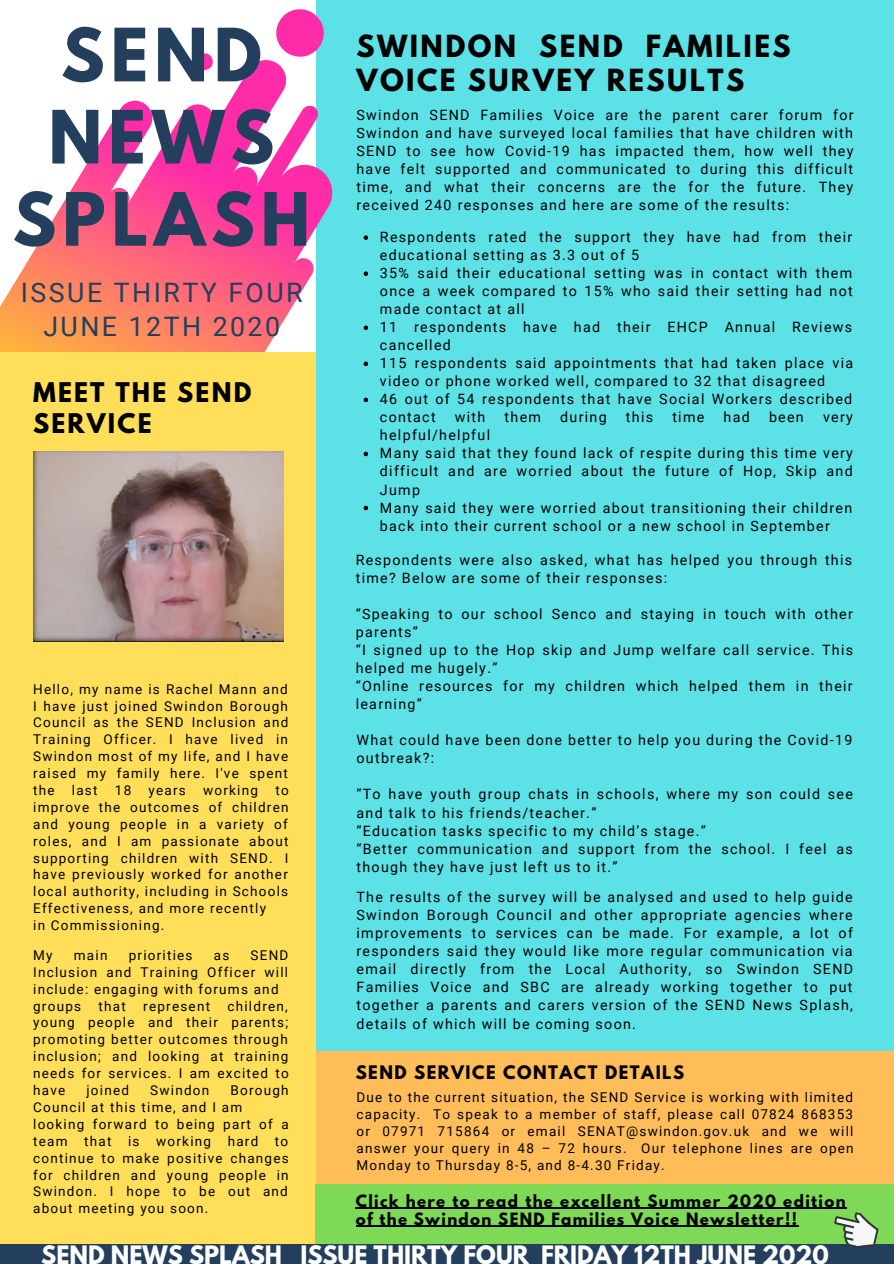
<style>
.page{position:relative;width:894px;height:1264px;background:#fff}
.page>*{position:absolute;margin:0;border:0;box-sizing:border-box;transform-origin:0 0}
.t1{font:700 65.1px/82.1px "League Spartan";letter-spacing:.09em;color:#243f5d;text-align:center}
.t2{font:700 27px/33.8px "League Spartan";letter-spacing:.09em;color:#000}
.t3{font:26.85px/33.6px "Roboto";letter-spacing:.09em;color:#243f5d;text-align:center}
.t4{font:700 24px/30.5px "League Spartan";letter-spacing:.09em;color:#000}
.t5{font:700 22.5px "League Spartan";color:#fff}
.t6{font:700 16.5px "League Spartan";letter-spacing:.09em;color:#000}
.t7{font:700 15px/18px "League Spartan";letter-spacing:.09em;color:#000}
.t8{font:14.25px/18px "Roboto";letter-spacing:.09em;color:#000}
.t9{font:13.5px/17px "Roboto";letter-spacing:.09em;color:#000;text-align:justify}
</style>
<div class="page">
<div style="left:0;top:1243px;width:893px;height:20px;background:#243f5d"></div>
<div style="left:316px;top:1px;width:577px;height:1059px;background:#5ce1e6"></div>
<svg style="left:0;top:0;width:428px;height:751px"></svg>
<div style="left:0;top:352px;width:315px;height:891px;background:#ffde59"></div>
<div style="left:316px;top:1051px;width:577px;height:133px;background:#ffbd59"></div>
<div style="left:316px;top:1183px;width:577px;height:60px;background:#7ed957"></div>
<hr style="left:355px;top:1207px;width:491px;height:1px;background:#000">
<hr style="left:355px;top:1225px;width:443px;height:1px;background:#000">
<svg style="left:363px;top:235px;width:5px;height:5px"></svg>
<svg style="left:363px;top:271px;width:5px;height:5px"></svg>
<svg style="left:363px;top:325px;width:5px;height:5px"></svg>
<svg style="left:363px;top:361px;width:5px;height:5px"></svg>
<svg style="left:363px;top:397px;width:5px;height:5px"></svg>
<svg style="left:363px;top:451px;width:5px;height:5px"></svg>
<svg style="left:363px;top:506px;width:5px;height:4px"></svg>
<svg style="left:829px;top:1207px;width:52px;height:41px"></svg>
<img style="left:33px;top:452px;width:250px;height:189px">
<h1 class="t1" style="left:13px;top:22px;width:299px">SEND<br>NEWS<br>SPLASH</h1>
<h3 class="t3" style="left:21px;top:276px;width:283px">ISSUE THIRTY FOUR<br>JUNE 12TH 2020</h3>
<h3 class="t4" style="left:33px;top:380px;width:220px">MEET THE SEND<br>SERVICE</h3>
<p class="t9" style="left:33px;top:680px;width:257px">Hello, my name is Rachel Mann and I have just joined Swindon Borough Council as the SEND Inclusion and Training Officer. I have lived in Swindon most of my life, and I have raised my family here. I've spent the</p>
<p class="t9" style="left:72px;top:782px;width:27px">last</p>
<p class="t9" style="left:115px;top:782px;width:18px">18</p>
<p class="t9" style="left:148px;top:782px;width:39px">years</p>
<p class="t9" style="left:203px;top:782px;width:56px">working</p>
<p class="t9" style="left:33px;top:782px;width:257px;text-align:left;text-indent:242px">to improve the outcomes of children and young people in a variety of roles, and I am passionate about supporting children with SEND. I have previously worked for another local authority, including in Schools<br>Effectiveness, and more recently<br>in Commissioning.</p>
<p class="t9" style="left:33px;top:946px;width:257px;text-align:left;text-indent:217px">SEND<br>Inclusion and Training Officer will include: engaging with forums and groups</p>
<p class="t9" style="left:33px;top:946px;width:21px">My</p>
<p class="t9" style="left:74px;top:946px;width:35px">main</p>
<p class="t9" style="left:129px;top:946px;width:65px">priorities</p>
<p class="t9" style="left:214px;top:946px;width:17px">as</p>
<p class="t9" style="left:33px;top:997px;width:257px;text-indent:194px">children, young people and their parents; promoting better outcomes through inclusion; and looking at training needs for services. I am excited to have</p>
<p class="t9" style="left:98px;top:997px;width:29px">that</p>
<p class="t9" style="left:143px;top:997px;width:68px">represent</p>
<p class="t9" style="left:33px;top:1081px;width:257px;text-align:left;text-indent:197px">Borough<br>Council at this time, and I am looking forward to being part of a team that is working hard to continue to make positive changes for children and young people in<br>Swindon. I hope to be out and about meeting you soon.</p>
<p class="t9" style="left:86px;top:1081px;width:44px">joined</p>
<p class="t9" style="left:150px;top:1081px;width:60px">Swindon</p>
<h2 class="t2" style="left:356px;top:32px;width:435px">SWINDON SEND FAMILIES<br>VOICE SURVEY RESULTS</h2>
<p class="t8" style="left:356px;top:106px;width:498px;text-align:justify">Swindon SEND Families Voice are the parent carer forum for Swindon and have surveyed local families that have children with SEND to see how Covid-19 has impacted them, how well they have felt supported and communicated to during this difficult time, and what their concerns are the for the future. They received 240 responses and here are some of the results:</p>
<p class="t8" style="left:380px;top:228px;width:474px">Respondents rated the support they have had from their educational setting as 3.3 out of 5<br>35% said their educational setting was in contact with them once a week compared to 15% who said their setting had not made contact at all<br>11 respondents have had their EHCP Annual Reviews cancelled<br>115 respondents said appointments that had taken place via video or phone worked well, compared to 32 that disagreed<br>46 out of 54 respondents that have Social Workers described contact</p>
<p class="t8" style="left:455px;top:408px;width:32px">with</p>
<p class="t8" style="left:504px;top:408px;width:38px">them</p>
<p class="t8" style="left:560px;top:408px;width:48px">during</p>
<p class="t8" style="left:625px;top:408px;width:29px">this</p>
<p class="t8" style="left:672px;top:408px;width:33px">time</p>
<p class="t8" style="left:723px;top:408px;width:28px">had</p>
<p class="t8" style="left:768px;top:408px;width:36px">been</p>
<p class="t8" style="left:822px;top:408px;width:31px">very</p>
<p class="t8" style="left:380px;top:426px;width:474px">helpful/helpful<br>Many said that they found lack of respite during this time very difficult and are worried about the future of Hop, Skip and Jump<br>Many said they were worried about transitioning their children back into their current school or a new school in September</p>
<p class="t8" style="left:355px;top:551px;width:498px">Respondents were also asked, what has helped you through this time? Below are some of their responses:</p>
<p class="t8" style="left:355px;top:605px;width:498px">“Speaking to our school Senco and staying in touch with other parents”<br>“I signed up to the Hop skip and Jump welfare call service. This helped me hugely.”<br>“Online resources for my children which helped them in their learning”</p>
<p class="t8" style="left:356px;top:731px;width:497px">What could have been done better to help you during the Covid-19 outbreak?:</p>
<p class="t8" style="left:356px;top:785px;width:498px">“To have youth group chats in schools, where my son could see and talk to his friends/teacher.”<br>“Education tasks specific to my child’s stage.”<br>“Better communication and support from the school. I feel as though they have just left us to it.”</p>
<p class="t8" style="left:356px;top:888px;width:498px;text-align:justify">The results of the survey will be analysed and used to help guide Swindon Borough Council and other appropriate agencies where improvements to services can be made. For example, a lot of responders said they would like more regular communication via email directly from the Local Authority, so Swindon SEND Families Voice and SBC are already working together to put together a parents and carers version of the SEND News Splash, details of which will be coming soon.</p>
<p class="t6" style="left:355px;top:1064px;width:330px">SEND SERVICE CONTACT DETAILS</p>
<p class="t9" style="left:356px;top:1089px;width:498px">Due to the current situation, the SEND Service is working with limited capacity. To speak to a member of staff, please call 07824 868353 or 07971 715864 or email SENAT@swindon.gov.uk and we will answer your query in 48 – 72 hours. Our telephone lines are open Monday to Thursday 8-5, and 8-4.30 Friday.</p>
<p class="t7" style="left:355px;top:1193px;width:491px">Click here to read the excellent Summer 2020 edition of the Swindon SEND Families Voice Newsletter!!</p>
<h3 class="t5" style="left:41px;top:1243px;width:788px">SEND NEWS SPLASH ISSUE THIRTY FOUR FRIDAY 12TH JUNE 2020</h3>
</div>
